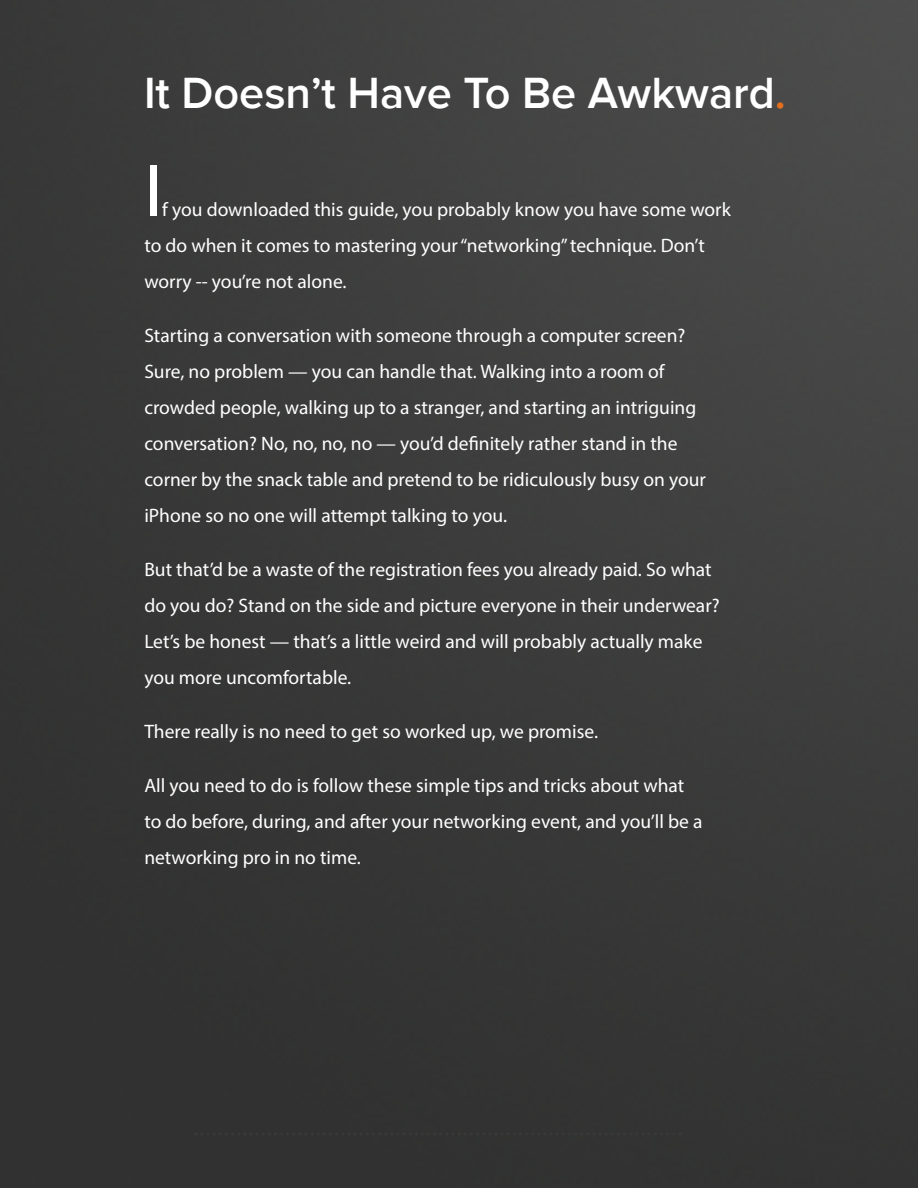
<style>
.page{position:relative;width:918px;height:1188px;background:#fff}
.page>*{position:absolute;margin:0;border:0;box-sizing:border-box;transform-origin:0 0}
.t1{font:75px "Myriad Pro";color:#fff}
.t2{font:600 45px "Proxima Nova";color:#fff}
.t3{font:19.5px/36px "Myriad Pro";color:#fff}
.s1{color:#e36f1e}
</style>
<div class="page">
<img style="left:0;top:0;width:918px;height:1188px">
<hr style="left:196px;top:1132px;width:485px;height:4px;background:#323332">
<h2 class="t2" style="left:144px;top:67px;width:643px">It Doesn’t Have To Be Awkward<span class="s1">.</span></h2>
<h1 class="t1" style="left:144px;top:145px;width:19px">I</h1>
<p class="t3" style="left:144px;top:191px;width:588px;text-indent:18px">f you downloaded this guide, you probably know you have some work to do when it comes to mastering your “networking” technique. Don’t worry -- you’re not alone.</p>
<p class="t3" style="left:144px;top:317px;width:563px">Starting a conversation with someone through a computer screen?<br>Sure, no problem — you can handle that. Walking into a room of crowded people, walking up to a stranger, and starting an intriguing conversation? No, no, no, no — you’d definitely rather stand in the corner by the snack table and pretend to be ridiculously busy on your iPhone so no one will attempt talking to you.</p>
<p class="t3" style="left:144px;top:551px;width:577px">But that’d be a waste of the registration fees you already paid. So what do you do? Stand on the side and picture everyone in their underwear?<br>Let’s be honest — that’s a little weird and will probably actually make you more uncomfortable.</p>
<p class="t3" style="left:144px;top:713px;width:455px">There really is no need to get so worked up, we promise.</p>
<p class="t3" style="left:144px;top:767px;width:560px">All you need to do is follow these simple tips and tricks about what to do before, during, and after your networking event, and you’ll be a networking pro in no time.</p>
</div>
